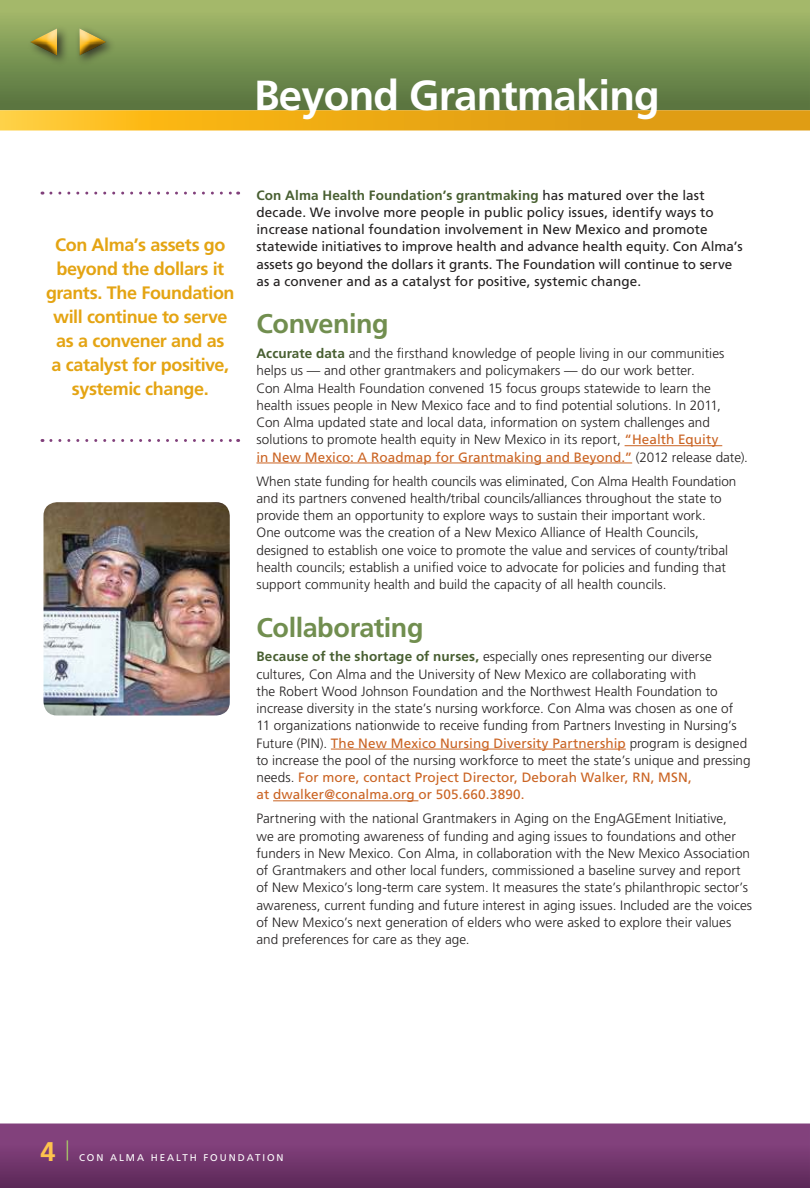
<style>
.page{position:relative;width:810px;height:1188px;background:#fff}
.page>*{position:absolute;margin:0;border:0;box-sizing:border-box;transform-origin:0 0}
.t1{font:700 42px "Frutiger";letter-spacing:-.02em;color:#fff}
.t2{font:700 27px "Frutiger";letter-spacing:-.015em;color:#718e4f}
.t3{font:700 27px "Frutiger";color:#fec44d}
.t4{font:700 18px/24px "Frutiger";letter-spacing:-.025em;color:#e4a413;text-align:center}
.t5{font:300 13.5px/17.2px "Frutiger";color:#221f1f}
.t6{font:13.5px/17.2px "Frutiger";letter-spacing:.005em;color:#221f1f}
.t7{font:9.75px "Frutiger";letter-spacing:.2em;color:#fff}
.s1{font-weight:700;color:#485f31}
.s2{font-weight:400;color:#ca6322}
</style>
<div class="page">
<img style="left:0;top:1124px;width:810px;height:64px">
<img style="left:0;top:0;width:810px;height:130px">
<hr style="left:625px;top:445px;width:97px;height:1px;background:#ca6322">
<hr style="left:256px;top:463px;width:376px;height:1px;background:#ca6322">
<hr style="left:331px;top:749px;width:295px;height:1px;background:#ca6322">
<hr style="left:273px;top:800px;width:145px;height:1px;background:#ca6322">
<svg style="left:51px;top:192px;width:188px;height:3px"></svg>
<svg style="left:51px;top:439px;width:188px;height:3px"></svg>
<img style="left:44px;top:502px;width:186px;height:214px">
<svg style="left:67px;top:1140px;width:1px;height:21px"></svg>
<div style="left:75px;top:25px;width:42px;height:41px;background:#221f1f;opacity:.75"></div>
<svg style="left:70px;top:20px;width:45px;height:14px"></svg>
<svg style="left:70px;top:34px;width:45px;height:30px"></svg>
<div style="left:27px;top:25px;width:42px;height:41px;background:#221f1f;opacity:.75"></div>
<svg style="left:22px;top:20px;width:44px;height:14px"></svg>
<svg style="left:21px;top:34px;width:45px;height:30px"></svg>
<h1 class="t1" style="left:254px;top:77px;width:407px">Beyond Grantmaking</h1>
<h3 class="t4" style="left:46px;top:234px;width:190px">Con Alma’s assets go beyond the dollars it grants. The Foundation will continue to serve as a convener and as<br>a catalyst for positive, systemic change.</h3>
<p class="t6" style="left:256px;top:186px;width:488px"><span class="s1">Con Alma Health Foundation’s grantmaking</span> has matured over the last decade. We involve more people in public policy issues, identify ways to increase national foundation involvement in New Mexico and promote statewide initiatives to improve health and advance health equity. Con Alma’s assets go beyond the dollars it grants. The Foundation will continue to serve as a convener and as a catalyst for positive, systemic change.</p>
<h2 class="t2" style="left:256px;top:312px;width:134px">Convening</h2>
<p class="t5" style="left:256px;top:346px;width:493px"><span class="s1">Accurate data</span> and the firsthand knowledge of people living in our communities helps us — and other grantmakers and policymakers — do our work better.<br>Con Alma Health Foundation convened 15 focus groups statewide to learn the health issues people in New Mexico face and to find potential solutions. In 2011, Con Alma updated state and local data, information on system challenges and solutions to promote health equity in New Mexico in its report, <span class="s2">“Health Equity<br>in New Mexico: A Roadmap for Grantmaking and Beyond.”</span> (2012 release date).</p>
<p class="t5" style="left:256px;top:473px;width:481px">When state funding for health councils was eliminated, Con Alma Health Foundation and its partners convened health/tribal councils/alliances throughout the state to provide them an opportunity to explore ways to sustain their important work.<br>One outcome was the creation of a New Mexico Alliance of Health Councils, designed to establish one voice to promote the value and services of county/tribal health councils; establish a unified voice to advocate for policies and funding that support community health and build the capacity of all health councils.</p>
<h2 class="t2" style="left:256px;top:616px;width:169px">Collaborating</h2>
<p class="t5" style="left:256px;top:649px;width:496px"><span class="s1">Because of the shortage of nurses,</span> especially ones representing our diverse cultures, Con Alma and the University of New Mexico are collaborating with<br>the Robert Wood Johnson Foundation and the Northwest Health Foundation to increase diversity in the state’s nursing workforce. Con Alma was chosen as one of<br>11 organizations nationwide to receive funding from Partners Investing in Nursing’s Future (PIN). <span class="s2">The New Mexico Nursing Diversity Partnership</span> program is designed to increase the pool of the nursing workforce to meet the state’s unique and pressing needs. <span class="s2">For more, contact Project Director, Deborah Walker, RN, MSN,<br>at dwalker@conalma.org or 505.660.3890.</span></p>
<p class="t5" style="left:256px;top:811px;width:497px">Partnering with the national Grantmakers in Aging on the EngAGEment Initiative,<br>we are promoting awareness of funding and aging issues to foundations and other funders in New Mexico. Con Alma, in collaboration with the New Mexico Association of Grantmakers and other local funders, commissioned a baseline survey and report of New Mexico’s long-term care system. It measures the state’s philanthropic sector’s awareness, current funding and future interest in aging issues. Included are the voices of New Mexico’s next generation of elders who were asked to explore their values and preferences for care as they age.</p>
<h2 class="t3" style="left:41px;top:1140px;width:17px">4</h2>
<p class="t7" style="left:79px;top:1152px;width:206px">CON ALMA HEALTH FOUNDATION</p>
</div>
